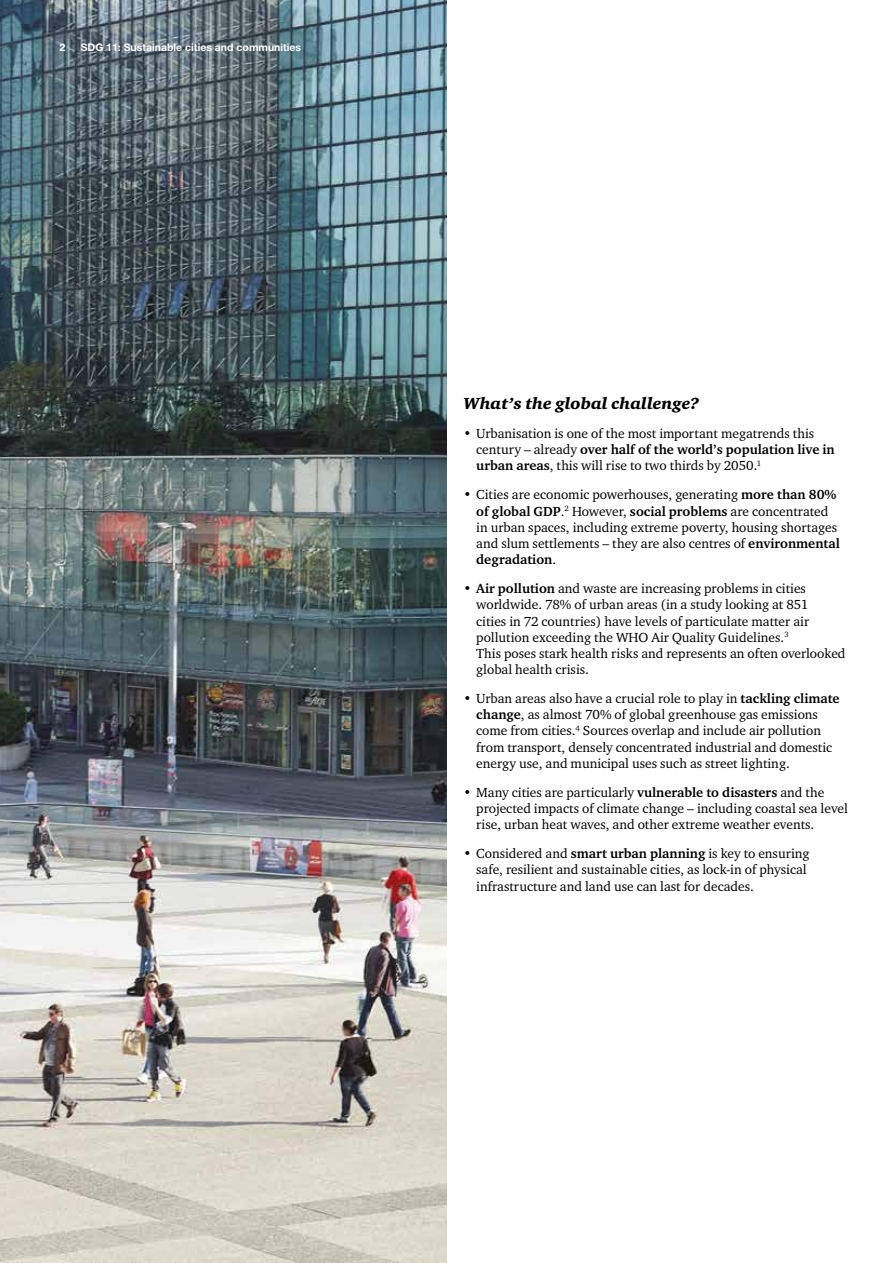
<style>
.page{position:relative;width:893px;height:1263px;background:#fff}
.page>*{position:absolute;margin:0;border:0;box-sizing:border-box;transform-origin:0 0}
.t1{font:16.5px "Charter ITC Blac Ital";color:#000}
.t2{font:13.5px/16.2px "Charter ITC";color:#000}
.t3{font:700 10.5px "Helvetica Neue";color:#fff}
.s1{font-weight:700}
</style>
<div class="page">
<img style="left:0;top:0;width:446px;height:1263px">
<p class="t3" style="left:60px;top:40px;width:7px">2</p>
<p class="t3" style="left:81px;top:40px;width:222px">SDG 11: Sustainable cities and communities</p>
<p class="t1" style="left:463px;top:393px;width:237px">What’s the global challenge?</p>
<p class="t2" style="left:476px;top:425px;width:360px;text-indent:-13px">• Urbanisation is one of the most important megatrends this century – already <span class="s1">over half of the world’s population live in urban areas</span>, this will rise to two thirds by 2050.<sup>1</sup></p>
<p class="t2" style="left:476px;top:486px;width:365px;text-indent:-13px">• Cities are economic powerhouses, generating <span class="s1">more than 80% of global GDP</span>.<sup>2</sup> However, <span class="s1">social problems</span> are concentrated in urban spaces, including extreme poverty, housing shortages and slum settlements – they are also centres of <span class="s1">environmental degradation</span>.</p>
<p class="t2" style="left:476px;top:580px;width:371px;text-indent:-13px">• <span class="s1">Air pollution</span> and waste are increasing problems in cities worldwide. 78% of urban areas (in a study looking at 851<br>cities in 72 countries) have levels of particulate matter air pollution exceeding the WHO Air Quality Guidelines.<sup>3<br></sup>This poses stark health risks and represents an often overlooked global health crisis.</p>
<p class="t2" style="left:476px;top:690px;width:365px;text-indent:-13px">• Urban areas also have a crucial role to play in <span class="s1">tackling climate change</span>, as almost 70% of global greenhouse gas emissions come from cities.<sup>4</sup> Sources overlap and include air pollution from transport, densely concentrated industrial and domestic energy use, and municipal uses such as street lighting.</p>
<p class="t2" style="left:476px;top:784px;width:373px;text-indent:-13px">• Many cities are particularly <span class="s1">vulnerable to disasters</span> and the projected impacts of climate change – including coastal sea level rise, urban heat waves, and other extreme weather events.</p>
<p class="t2" style="left:476px;top:845px;width:335px;text-indent:-13px">• Considered and <span class="s1">smart urban planning</span> is key to ensuring safe, resilient and sustainable cities, as lock-in of physical infrastructure and land use can last for decades.</p>
</div>
